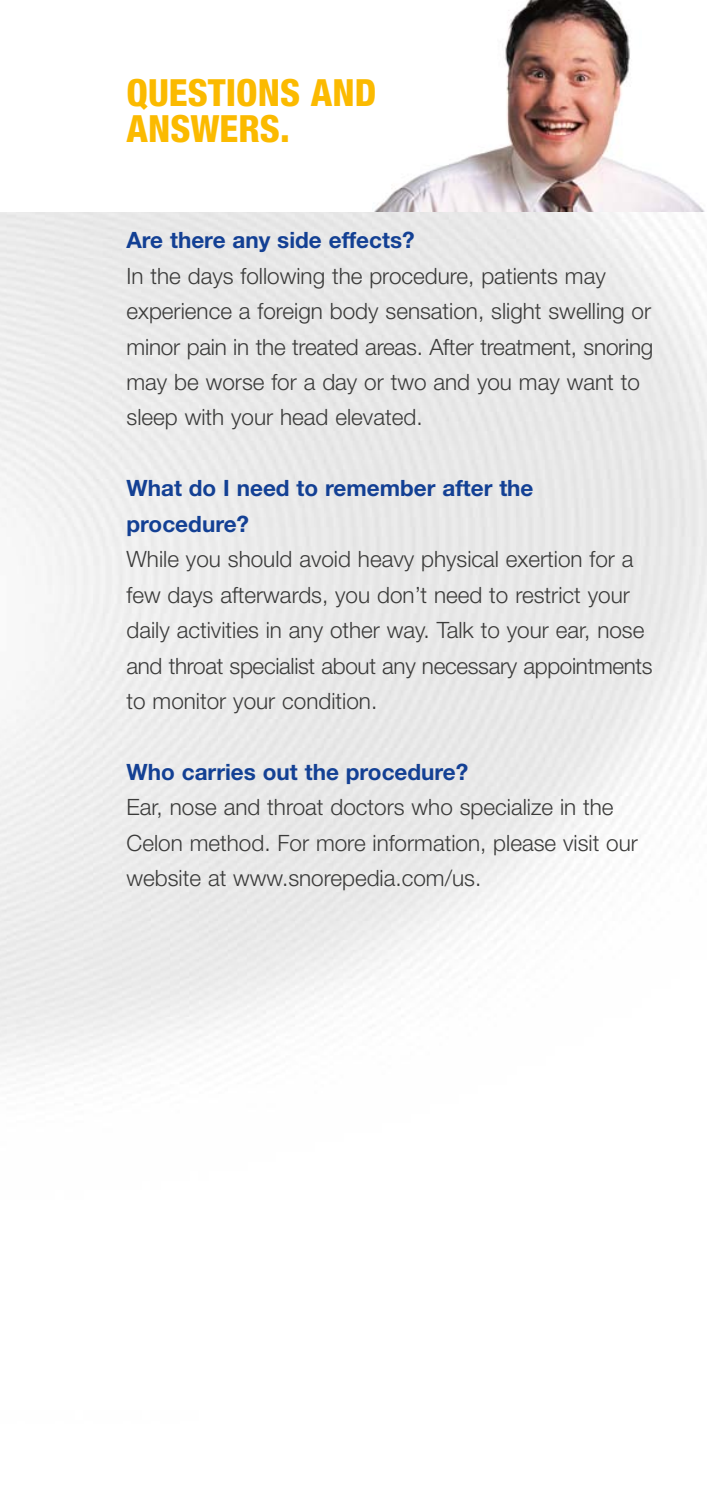
<style>
.page{position:relative;width:707px;height:1489px;background:#fff}
.page>*{position:absolute;margin:0;border:0;box-sizing:border-box;transform-origin:0 0}
.t1{font:800 condensed 37.5px/35.5px "Helvetica Neue LT";color:#fbba00}
.t2{font:300 22.5px/35.5px "Helvetica Neue LT";color:#3b3b3a}
.t3{font:700 22.5px/35.5px "Helvetica Neue LT";color:#134094}
</style>
<div class="page">
<img style="left:373px;top:0;width:332px;height:213px">
<h1 class="t1" style="left:127px;top:75px;width:251px">QUESTIONS and<br>ANSWERS.</h1>
<p class="t3" style="left:127px;top:222px;width:289px">Are there any side effects?</p>
<p class="t2" style="left:127px;top:257px;width:528px">In the days following the procedure, patients may experience a foreign body sensation, slight swelling or minor pain in the treated areas. After treatment, snoring may be worse for a day or two and you may want to sleep with your head elevated.</p>
<p class="t3" style="left:127px;top:470px;width:408px">What do I need to remember after the procedure?</p>
<p class="t2" style="left:127px;top:541px;width:527px">While you should avoid heavy physical exertion for a few days afterwards, you don’t need to restrict your daily activities in any other way. Talk to your ear, nose and throat specialist about any necessary appointments to monitor your condition.</p>
<p class="t3" style="left:127px;top:753px;width:343px">Who carries out the procedure?</p>
<p class="t2" style="left:127px;top:789px;width:513px">Ear, nose and throat doctors who specialize in the<br>Celon method. For more information, please visit our website at www.snorepedia.com/us.</p>
</div>
